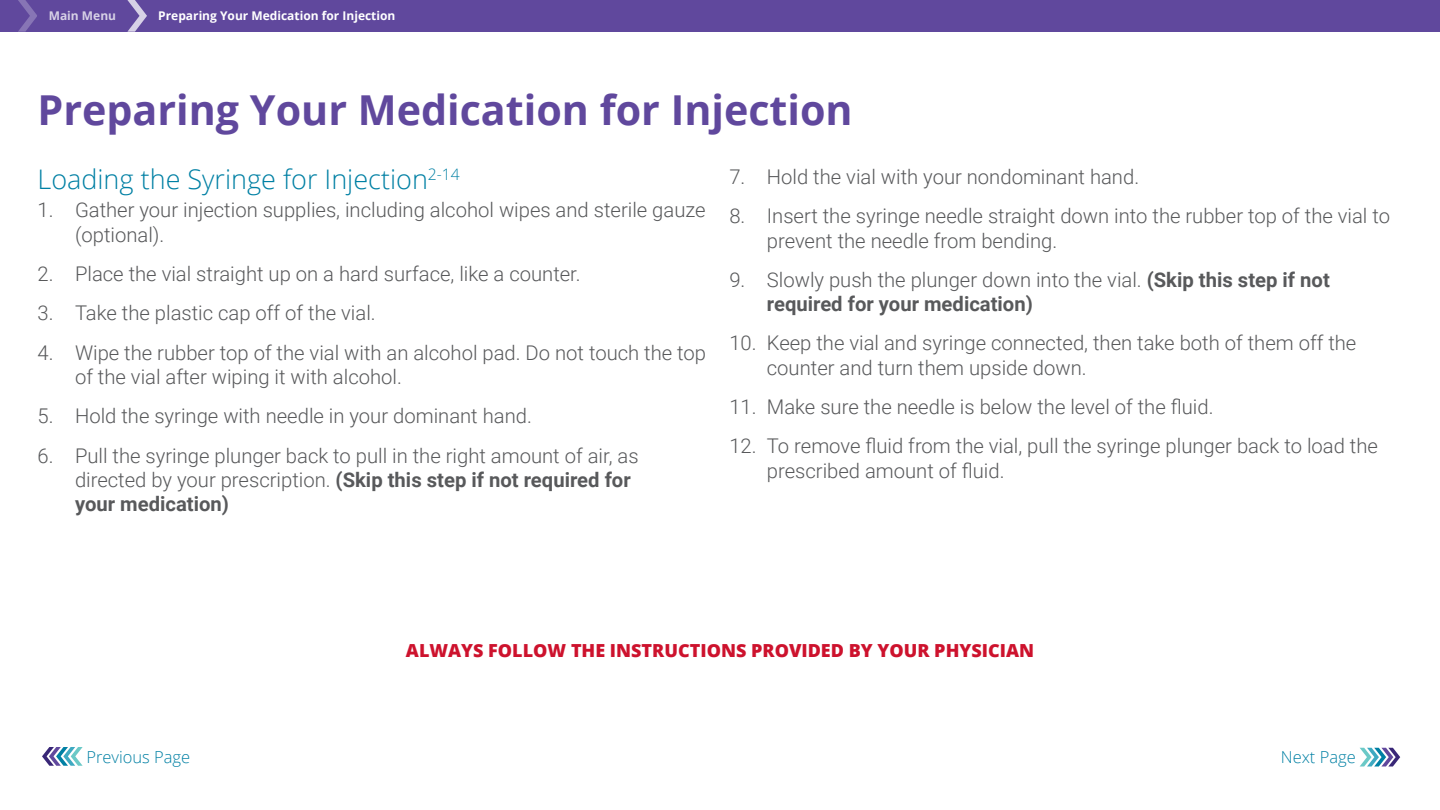
<style>
.page{position:relative;width:1440px;height:810px;background:#fff}
.page>*{position:absolute;margin:0;border:0;box-sizing:border-box;transform-origin:0 0}
.t1{font:700 41.25px "Open Sans";color:#60489d}
.Heading_1{font:300 27px "Open Sans";color:#0080a4}
.t2{font:300 20.25px/24.3px "Roboto";color:#58595b}
.t3{font:700 20.25px/24.3px "Roboto";color:#58595b}
.Ask_your_physician{font:800 18px "Open Sans";color:#cd122d}
.t4{font:300 16.5px "Open Sans";color:#0080a4}
.t5{font:700 12px "Open Sans";color:#fff}
.s1{font-weight:700}
.s2{font-weight:300}
</style>
<div class="page">
<div style="left:0;top:0;width:1440px;height:32px;background:#60489d"></div>
<svg style="left:18px;top:0;width:19px;height:32px"></svg>
<svg style="left:127px;top:0;width:20px;height:32px"></svg>
<svg style="left:42px;top:747px;width:41px;height:19px"></svg>
<svg style="left:1360px;top:748px;width:40px;height:19px"></svg>
<p class="t5" style="left:49px;top:8px;width:69px">Main Menu</p>
<p class="t5" style="left:158px;top:8px;width:239px">Preparing Your Medication for Injection</p>
<h1 class="t1" style="left:38px;top:81px;width:817px">Preparing Your Medication for Injection</h1>
<p class="Heading_1" style="left:38px;top:161px;width:424px">Loading the Syringe for Injection<sup>2-14</sup></p>
<p class="t2" style="left:75px;top:197px;width:632px;text-indent:-38px">1. Gather your injection supplies, including alcohol wipes and sterile gauze (optional).</p>
<p class="t2" style="left:38px;top:261px;width:545px">2. Place the vial straight up on a hard surface, like a counter.</p>
<p class="t2" style="left:38px;top:300px;width:340px">3. Take the plastic cap off of the vial.</p>
<p class="t2" style="left:75px;top:340px;width:633px;text-indent:-38px">4. Wipe the rubber top of the vial with an alcohol pad. Do not touch the top of the vial after wiping it with alcohol.</p>
<p class="t2" style="left:38px;top:403px;width:496px">5. Hold the syringe with needle in your dominant hand.</p>
<p class="t2" style="left:75px;top:442px;width:565px;text-indent:-38px">6. Pull the syringe plunger back to pull in the right amount of air, as directed by your prescription. <span class="s1">(Skip this step if not required for your medication)</span></p>
<p class="t2" style="left:729px;top:164px;width:411px">7. Hold the vial with your nondominant hand.</p>
<p class="t2" style="left:767px;top:203px;width:625px;text-indent:-38px">8. Insert the syringe needle straight down into the rubber top of the vial to prevent the needle from bending.</p>
<p class="t3" style="left:767px;top:267px;width:564px;text-indent:-38px"><span class="s2">9. Slowly push the plunger down into the vial.</span> (Skip this step if not required for your medication)</p>
<p class="t2" style="left:767px;top:330px;width:591px;text-indent:-38px">10. Keep the vial and syringe connected, then take both of them off the counter and turn them upside down.</p>
<p class="t2" style="left:729px;top:394px;width:486px">11. Make sure the needle is below the level of the fluid.</p>
<p class="t2" style="left:767px;top:433px;width:613px;text-indent:-38px">12. To remove fluid from the vial, pull the syringe plunger back to load the prescribed amount of fluid.</p>
<p class="Ask_your_physician" style="left:406px;top:636px;width:630px">ALWAYS FOLLOW THE INSTRUCTIONS PROVIDED BY YOUR PHYSICIAN</p>
<p class="t4" style="left:86px;top:745px;width:105px">Previous Page</p>
<p class="t4" style="left:1281px;top:746px;width:77px">Next Page</p>
</div>
